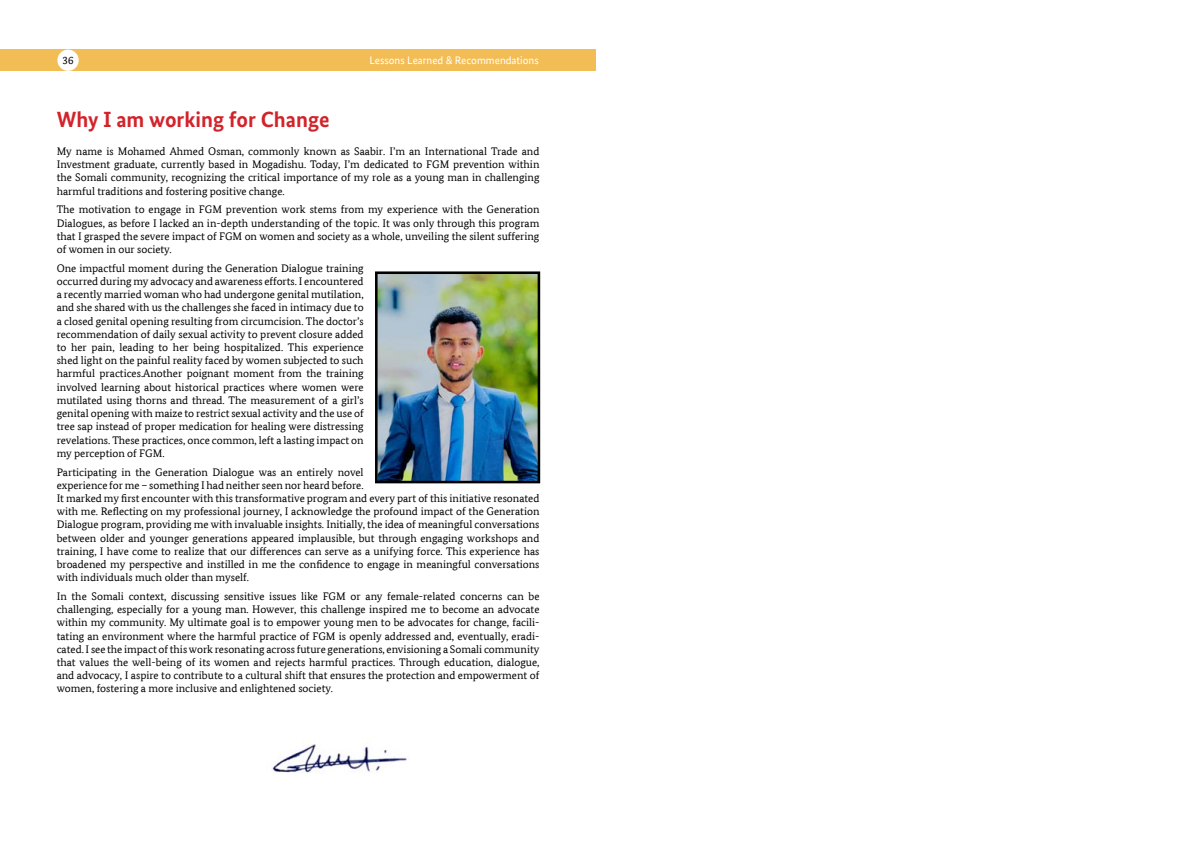
<style>
.page{position:relative;width:1191px;height:842px;background:#fff}
.page>*{position:absolute;margin:0;border:0;box-sizing:border-box;transform-origin:0 0}
.t1{font:700 22px "Bundes Sans";color:#d2232a}
.t2{font:11px/13.2px "Bundes Serif";color:#000;text-align:justify}
.t3{font:11px "Bundes Sans";color:#fff}
</style>
<div class="page">
<div style="left:0;top:50px;width:595px;height:21px;background:#f3bd56"></div>
<div style="left:57px;top:50px;width:22px;height:21px;background:#fff;border-radius:50%"></div>
<img style="left:379px;top:275px;width:157px;height:204px">
<div style="left:375px;top:271px;width:165px;height:212px;border:3px solid #000"></div>
<img style="left:272px;top:744px;width:135px;height:29px">
<p class="t2" style="left:63px;top:54px;width:12px">36</p>
<p class="t3" style="left:369px;top:54px;width:171px">Lessons Learned &amp; Recommendations</p>
<h1 class="t1" style="left:57px;top:107px;width:274px">Why I am working for Change</h1>
<p class="t2" style="left:57px;top:144px;width:484px">My name is Mohamed Ahmed Osman, commonly known as Saabir. I’m an International Trade and Investment graduate, currently based in Mogadishu. Today, I’m dedicated to FGM prevention within the Somali community, recognizing the critical importance of my role as a young man in challenging harmful traditions and fostering positive change.</p>
<p class="t2" style="left:57px;top:203px;width:484px">The motivation to engage in FGM prevention work stems from my experience with the Generation Dialogues, as before I lacked an in-depth understanding of the topic. It was only through this program that I grasped the severe impact of FGM on women and society as a whole, unveiling the silent suffering of women in our society.</p>
<p class="t2" style="left:57px;top:261px;width:308px">One impactful moment during the Generation Dialogue training occurred during my advocacy and awareness efforts. I encountered a recently married woman who had undergone genital mutilation, and she shared with us the challenges she faced in intimacy due to a closed genital opening resulting from circumcision. The doctor’s recommendation of daily sexual activity to prevent closure added to her pain, leading to her being hospitalized. This experience shed light on the painful reality faced by women subjected to such harmful practices.Another poignant moment from the training involved learning about historical practices where women were mutilated using thorns and thread. The measurement of a girl’s genital opening with maize to restrict sexual activity and the use of tree sap instead of proper medication for healing were distressing revelations. These practices, once common, left a lasting impact on my perception of FGM.</p>
<p class="t2" style="left:57px;top:465px;width:484px;text-align:left">Participating in the Generation Dialogue was an entirely novel<br>experience for me – something I had neither seen nor heard before.<br>It marked my first encounter with this transformative program and every part of this initiative resonated with me. Reflecting on my professional journey, I acknowledge the profound impact of the Generation Dialogue program, providing me with invaluable insights. Initially, the idea of meaningful conversations between older and younger generations appeared implausible, but through engaging workshops and training, I have come to realize that our differences can serve as a unifying force. This experience has broadened my perspective and instilled in me the confidence to engage in meaningful conversations with individuals much older than myself.</p>
<p class="t2" style="left:57px;top:590px;width:484px">In the Somali context, discussing sensitive issues like FGM or any female-related concerns can be challenging, especially for a young man. However, this challenge inspired me to become an advocate within my community. My ultimate goal is to empower young men to be advocates for change, facili&shy;tating an environment where the harmful practice of FGM is openly addressed and, eventually, eradi&shy;cated. I see the impact of this work resonating across future generations, envisioning a Somali community that values the well-being of its women and rejects harmful practices. Through education, dialogue, and advocacy, I aspire to contribute to a cultural shift that ensures the protection and empowerment of women, fostering a more inclusive and enlightened society.</p>
</div>
